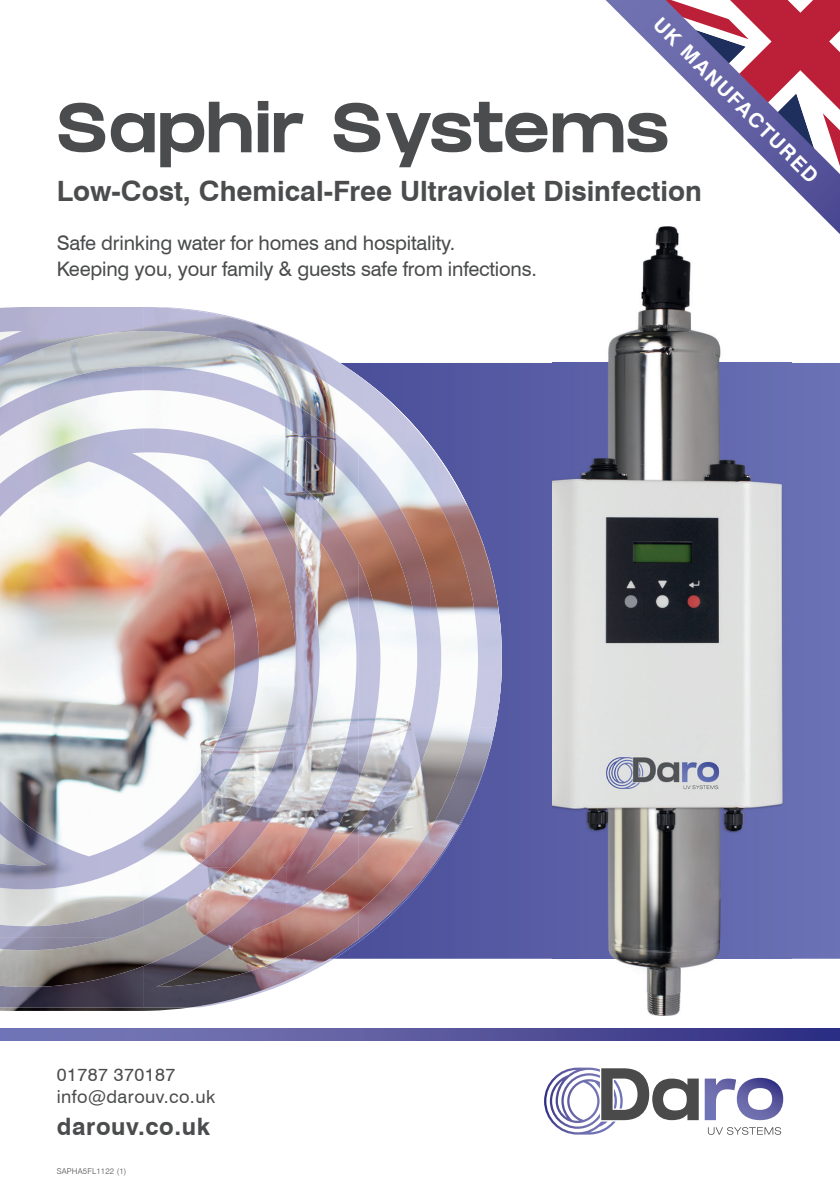
<style>
.page{position:relative;width:840px;height:1191px;background:#fff}
.page>*{position:absolute;margin:0;border:0;box-sizing:border-box;transform-origin:0 0}
.t1{font:70px "GRIFTER Bold";letter-spacing:.02em;color:#4b4c4d}
.t2{font:700 28px "Swiss 721 BT";color:#4b4c4d}
.t3{font:700 24px "Swiss 721 BT";letter-spacing:.025em;color:#4b4c4d}
.t4{font:20px/26px "Swiss 721 BT";letter-spacing:-.01em;color:#4b4c4d}
.t5{font:700 20px "Swiss 721 BT";color:#fff}
.t6{font:18px/22px "Swiss 721 BT";letter-spacing:.025em;color:#4b4c4d}
.t7{font:300 8px "Swiss 721 BT";letter-spacing:.025em;color:#4b4c4d}
</style>
<div class="page">
<svg style="left:501px;top:363px;width:338px;height:595px"></svg>
<img style="left:0;top:517px;width:501px;height:466px">
<div style="left:358px;top:363px;width:143px;height:595px;background:#5257a0"></div>
<img style="left:0;top:307px;width:287px;height:140px">
<img style="left:286px;top:335px;width:144px;height:112px">
<img style="left:430px;top:446px;width:71px;height:281px">
<img style="left:0;top:447px;width:358px;height:70px">
<img style="left:358px;top:447px;width:72px;height:492px">
<img style="left:178px;top:517px;width:180px;height:70px">
<img style="left:222px;top:587px;width:136px;height:140px">
<img style="left:143px;top:727px;width:144px;height:280px">
<img style="left:286px;top:727px;width:72px;height:253px">
<img style="left:430px;top:727px;width:65px;height:142px">
<img style="left:0;top:801px;width:143px;height:206px">
<svg style="left:0;top:1028px;width:839px;height:12px"></svg>
<svg style="left:605px;top:0;width:234px;height:233px"></svg>
<svg style="left:707px;top:1127px;width:73px;height:7px"></svg>
<svg style="left:704px;top:1077px;width:78px;height:43px"></svg>
<svg style="left:544px;top:1067px;width:154px;height:67px"></svg>
<img style="left:552px;top:226px;width:239px;height:790px">
<p class="t5" style="left:665px;top:13px;width:225px;rotate:45deg">UK MANUFACTURED</p>
<h1 class="t1" style="left:57px;top:86px;width:613px">Saphir Systems</h1>
<h2 class="t2" style="left:57px;top:174px;width:646px">Low-Cost, Chemical-Free Ultraviolet Disinfection</h2>
<p class="t4" style="left:57px;top:229px;width:481px">Safe drinking water for homes and hospitality.<br>Keeping you, your family &amp; guests safe from infections.</p>
<p class="t6" style="left:57px;top:1063px;width:160px">01787 370187 info@darouv.co.uk</p>
<p class="t3" style="left:57px;top:1112px;width:155px">darouv.co.uk</p>
<p class="t7" style="left:57px;top:1166px;width:71px">SAPHA5FL1122 (1)</p>
</div>
